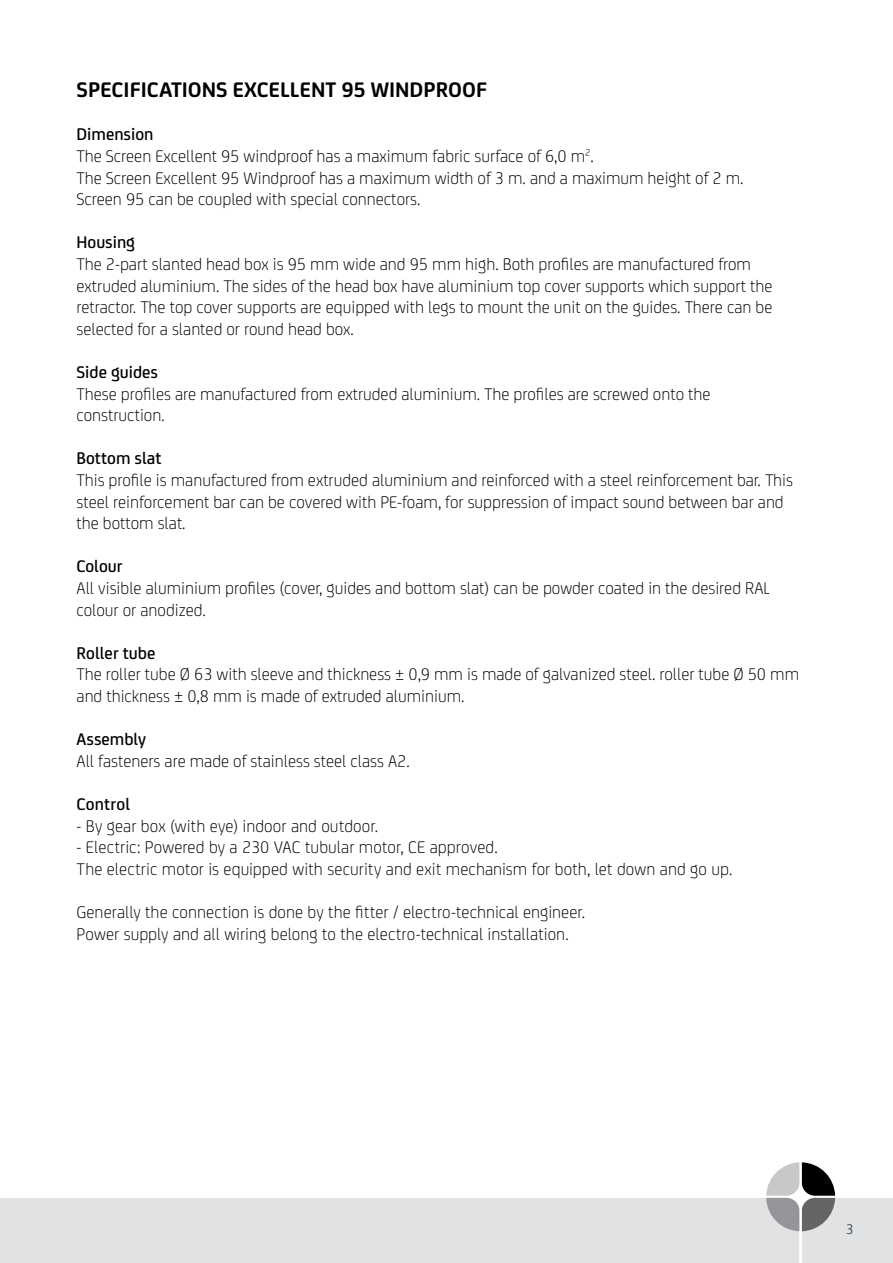
<style>
.page{position:relative;width:893px;height:1263px;background:#fff}
.page>*{position:absolute;margin:0;border:0;box-sizing:border-box;transform-origin:0 0}
.t1{font:700 22.5px "FS Joey";color:#000}
.t2{font:300 18px/21.6px "FS Joey";color:#000}
.t3{font:500 18px "FS Joey";color:#000}
.t4{font:15px "FS Joey";color:#374d55}
.s1{font-weight:500}
</style>
<div class="page">
<div style="left:0;top:1198px;width:766px;height:65px;background:#e1e2e3"></div>
<svg style="left:766px;top:1162px;width:127px;height:101px"></svg>
<hr style="left:800px;top:0;width:2px;height:1263px;background:#fff">
<p class="t1" style="left:77px;top:73px;width:412px">SPECIFICATIONS EXCELLENT 95 WINDPROOF</p>
<p class="t2" style="left:77px;top:123px;width:668px"><span class="s1">Dimension<br></span>The Screen Excellent 95 windproof has a maximum fabric surface of 6,0 m<sup>2</sup>.<br>The Screen Excellent 95 Windproof has a maximum width of 3 m. and a maximum height of 2 m.<br>Screen 95 can be coupled with special connectors.</p>
<p class="t3" style="left:77px;top:229px;width:60px">Housing</p>
<p class="t2" style="left:77px;top:252px;width:697px">The 2-part slanted head box is 95 mm wide and 95 mm high. Both profiles are manufactured from extruded aluminium. The sides of the head box have aluminium top cover supports which support the retractor. The top cover supports are equipped with legs to mount the unit on the guides. There can be selected for a slanted or round head box.</p>
<p class="t3" style="left:77px;top:359px;width:83px">Side guides</p>
<p class="t2" style="left:77px;top:382px;width:636px">These profiles are manufactured from extruded aluminium. The profiles are screwed onto the construction.</p>
<p class="t3" style="left:77px;top:445px;width:87px">Bottom slat</p>
<p class="t2" style="left:77px;top:468px;width:718px">This profile is manufactured from extruded aluminium and reinforced with a steel reinforcement bar. This steel reinforcement bar can be covered with PE-foam, for suppression of impact sound between bar and the bottom slat.</p>
<p class="t3" style="left:77px;top:553px;width:48px">Colour</p>
<p class="t2" style="left:77px;top:576px;width:695px">All visible aluminium profiles (cover, guides and bottom slat) can be powder coated in the desired RAL colour or anodized.</p>
<p class="t3" style="left:77px;top:640px;width:80px">Roller tube</p>
<p class="t2" style="left:77px;top:663px;width:724px">The roller tube Ø 63 with sleeve and thickness ± 0,9 mm is made of galvanized steel. roller tube Ø 50 mm and thickness ± 0,8 mm is made of extruded aluminium.</p>
<p class="t3" style="left:77px;top:726px;width:71px">Assembly</p>
<p class="t2" style="left:77px;top:749px;width:335px">All fasteners are made of stainless steel class A2.</p>
<p class="t3" style="left:77px;top:791px;width:55px">Control</p>
<p class="t2" style="left:77px;top:814px;width:303px">- By gear box (with eye) indoor and outdoor.</p>
<p class="t2" style="left:77px;top:835px;width:657px">- Electric: Powered by a 230 VAC tubular motor, CE approved.<br>The electric motor is equipped with security and exit mechanism for both, let down and go up.</p>
<p class="t2" style="left:77px;top:900px;width:510px">Generally the connection is done by the fitter / electro-technical engineer.<br>Power supply and all wiring belong to the electro-technical installation.</p>
<p class="t4" style="left:846px;top:1219px;width:9px">3</p>
</div>
